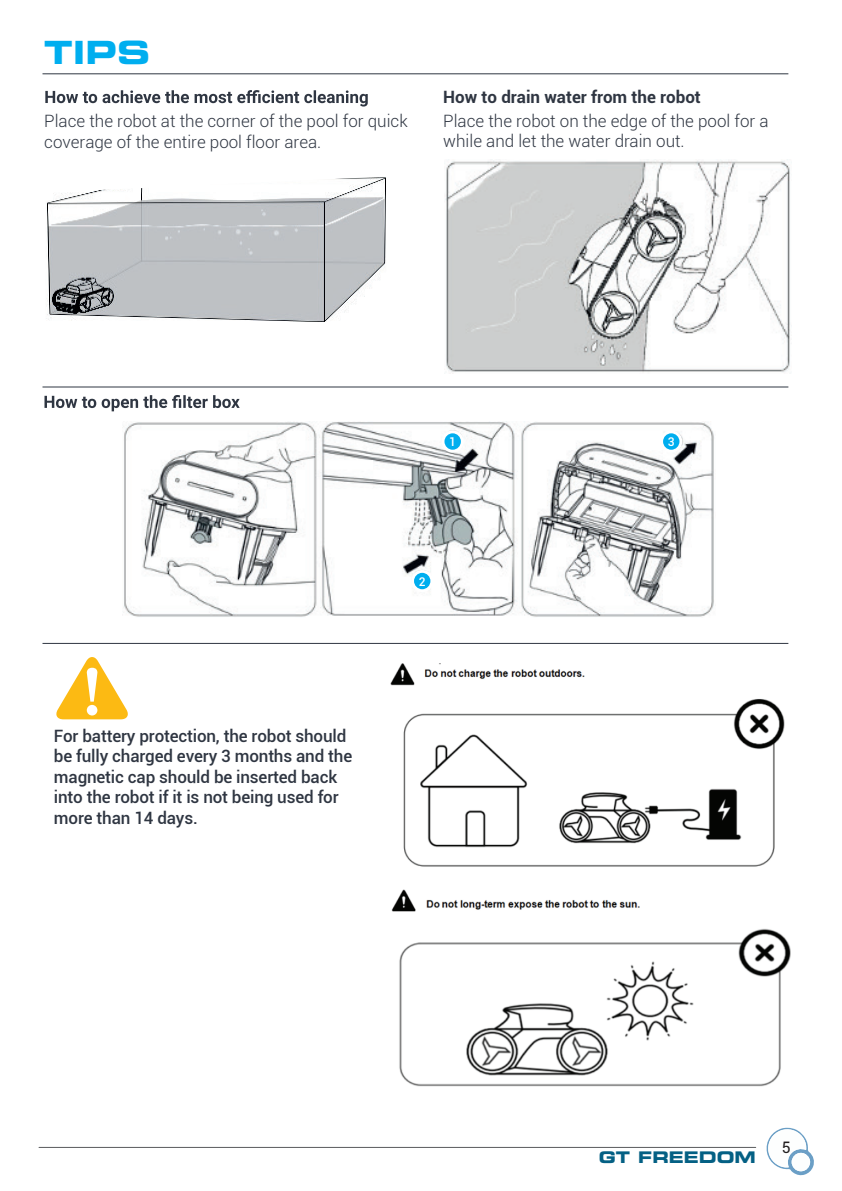
<style>
.page{position:relative;width:842px;height:1191px;background:#fff}
.page>*{position:absolute;margin:0;border:0;box-sizing:border-box;transform-origin:0 0}
.t1{font:32px "Eurostile LT Std Bold Ex 2";color:#00aeef}
.t2{font:500 17px/20.4px "Roboto";letter-spacing:-.01em;color:#2f3642}
.t3{font:300 17px/20.4px "Roboto";color:#2f3642}
.t4{font:700 17px "Roboto";color:#2f3642}
.t5{font:16px "Eurostile LT Std Bold Ex 2";color:#046084}
.t6{font:15.8px "Roboto";color:#231f20}
.t7{font:500 12px "Roboto";color:#fff}
</style>
<div class="page">
<hr style="left:43px;top:73px;width:745px;height:1px;background:#2f3642">
<hr style="left:43px;top:387px;width:745px;height:1px;background:#2f3642">
<hr style="left:43px;top:643px;width:745px;height:1px;background:#2f3642">
<img style="left:47px;top:177px;width:339px;height:145px">
<img style="left:445px;top:159px;width:345px;height:215px">
<svg style="left:45px;top:90px;width:323px;height:17px"></svg>
<img style="left:123px;top:422px;width:591px;height:195px">
<svg style="left:56px;top:657px;width:72px;height:62px"></svg>
<div style="left:87px;top:705px;width:10px;height:10px;background:#fff;border-radius:50%"></div>
<svg style="left:44px;top:395px;width:196px;height:16px"></svg>
<div style="left:442px;top:430px;width:22px;height:22px;background:#fff;border-radius:11px"></div>
<div style="left:444px;top:433px;width:17px;height:17px;background:#00aeef;border-radius:50%"></div>
<svg style="left:411px;top:570px;width:22px;height:22px"></svg>
<div style="left:414px;top:573px;width:16px;height:16px;background:#00aeef;border-radius:50%"></div>
<div style="left:660px;top:430px;width:22px;height:22px;background:#fff;border-radius:11px"></div>
<div style="left:663px;top:433px;width:16px;height:17px;background:#00aeef;border-radius:50%"></div>
<img style="left:390px;top:663px;width:401px;height:424px">
<svg style="left:766px;top:1127px;width:48px;height:48px"></svg>
<div style="left:792px;top:1152px;width:18px;height:19px;background:#fcfefe;border-radius:50%"></div>
<hr style="left:39px;top:1147px;width:717px;height:1px;background:#595a5c">
<h1 class="t1" style="left:44px;top:30px;width:107px">TIPS</h1>
<p class="t3" style="left:44px;top:111px;width:365px">Place the robot at the corner of the pool for quick coverage of the entire pool floor area.</p>
<p class="t4" style="left:443px;top:85px;width:259px">How to drain water from the robot</p>
<p class="t3" style="left:443px;top:110px;width:327px">Place the robot on the edge of the pool for a while and let the water drain out.</p>
<p class="t2" style="left:54px;top:725px;width:300px">For battery protection, the robot should be fully charged every 3 months and the magnetic cap should be inserted back into the robot if it is not being used for more than 14 days.</p>
<p class="t7" style="left:449px;top:433px;width:8px">1</p>
<p class="t7" style="left:419px;top:573px;width:8px">2</p>
<p class="t7" style="left:668px;top:433px;width:8px">3</p>
<p class="t5" style="left:599px;top:1146px;width:158px">GT FREEDOM</p>
<p class="t6" style="left:782px;top:1136px;width:10px">5</p>
</div>
